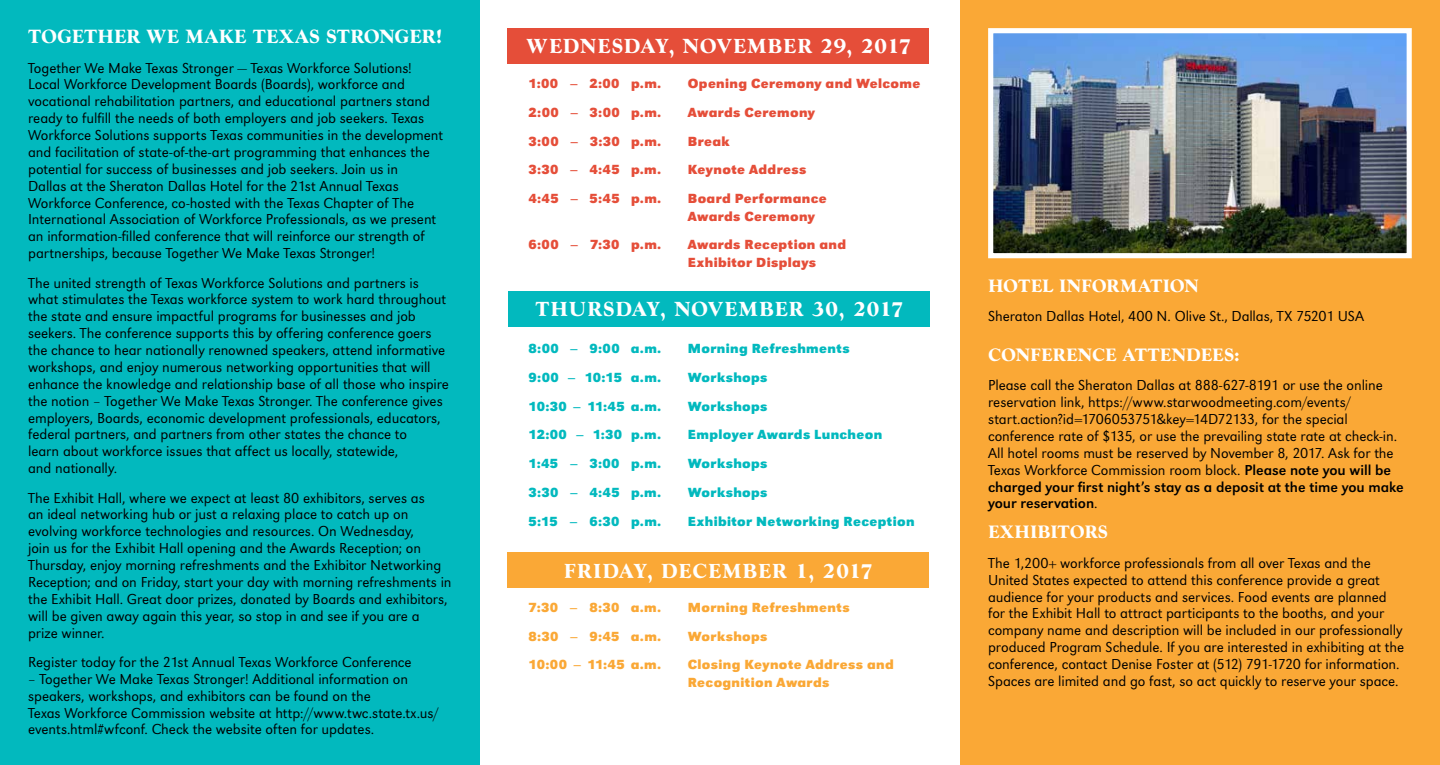
<style>
.page{position:relative;width:1440px;height:765px;background:#fff}
.page>*{position:absolute;margin:0;border:0;box-sizing:border-box;transform-origin:0 0}
.t1{font:700 21.25px "Goudy T";letter-spacing:.025em;color:#fff}
.t2{font:700 20px "Goudy T";color:#fff}
.t3{font:700 18.75px "Goudy T";color:#fff}
.t4{font:15px/16.9px "URW Grotesk T Ligh";letter-spacing:-.005em;color:#000}
.t5{font:700 13.75px/28.8px "URW Grotesk T";letter-spacing:.025em;color:#e54e39}
.t6{font:700 13.75px/28.8px "URW Grotesk T";letter-spacing:.025em;color:#02b9be}
.t7{font:700 13.75px/17.5px "URW Grotesk T";letter-spacing:.025em;color:#faa836}
.s1{font-family:"URW Grotesk T"}
</style>
<div class="page">
<div style="left:0;top:0;width:480px;height:765px;background:#02b9be"></div>
<div style="left:508px;top:28px;width:421px;height:35px;background:#e54e39"></div>
<div style="left:508px;top:291px;width:422px;height:35px;background:#02b9be"></div>
<div style="left:508px;top:552px;width:421px;height:35px;background:#faa836"></div>
<div style="left:960px;top:0;width:480px;height:765px;background:#faa836"></div>
<img style="left:988px;top:28px;width:424px;height:231px">
<p class="t2" style="left:28px;top:25px;width:416px">TOGETHER WE MAKE TEXAS STRONGER!</p>
<p class="t4" style="left:28px;top:59px;width:417px">Together We Make Texas Stronger — Texas Workforce Solutions!<br>Local Workforce Development Boards (Boards), workforce and vocational rehabilitation partners, and educational partners stand ready to fulfill the needs of both employers and job seekers. Texas Workforce Solutions supports Texas communities in the development and facilitation of state-of-the-art programming that enhances the potential for success of businesses and job seekers. Join us in<br>Dallas at the Sheraton Dallas Hotel for the 21st Annual Texas Workforce Conference, co-hosted with the Texas Chapter of The International Association of Workforce Professionals, as we present an information-filled conference that will reinforce our strength of partnerships, because Together We Make Texas Stronger!</p>
<p class="t4" style="left:28px;top:274px;width:422px">The united strength of Texas Workforce Solutions and partners is what stimulates the Texas workforce system to work hard throughout the state and ensure impactful programs for businesses and job seekers. The conference supports this by offering conference goers the chance to hear nationally renowned speakers, attend informative workshops, and enjoy numerous networking opportunities that will enhance the knowledge and relationship base of all those who inspire the notion – Together We Make Texas Stronger. The conference gives employers, Boards, economic development professionals, educators, federal partners, and partners from other states the chance to<br>learn about workforce issues that affect us locally, statewide,<br>and nationally.</p>
<p class="t4" style="left:28px;top:489px;width:425px">The Exhibit Hall, where we expect at least 80 exhibitors, serves as<br>an ideal networking hub or just a relaxing place to catch up on evolving workforce technologies and resources. On Wednesday,<br>join us for the Exhibit Hall opening and the Awards Reception; on Thursday, enjoy morning refreshments and the Exhibitor Networking Reception; and on Friday, start your day with morning refreshments in the Exhibit Hall. Great door prizes, donated by Boards and exhibitors, will be given away again this year, so stop in and see if you are a prize winner.</p>
<p class="t4" style="left:28px;top:653px;width:385px">Register today for the 21st Annual Texas Workforce Conference</p>
<p class="t4" style="left:28px;top:670px;width:413px">– Together We Make Texas Stronger! Additional information on speakers, workshops, and exhibitors can be found on the<br>Texas Workforce Commission website at http://www.twc.state.tx.us/ events.html#wfconf. Check the website often for updates.</p>
<p class="t1" style="left:527px;top:33px;width:386px">WEDNESDAY, NOVEMBER 29, 2017</p>
<p class="t5" style="left:529px;top:69px;width:134px">1:00 – 2:00 p.m.</p>
<p class="t5" style="left:529px;top:98px;width:134px">2:00 – 3:00 p.m.</p>
<p class="t5" style="left:529px;top:127px;width:134px">3:00 – 3:30 p.m.</p>
<p class="t5" style="left:529px;top:155px;width:134px">3:30 – 4:45 p.m.</p>
<p class="t5" style="left:529px;top:184px;width:134px">4:45 – 5:45 p.m.</p>
<p class="t5" style="left:529px;top:230px;width:134px">6:00 – 7:30 p.m.</p>
<p class="t5" style="left:688px;top:69px;width:234px">Opening Ceremony and Welcome<br>Awards Ceremony<br>Break<br>Keynote Address<br>Board Performance</p>
<p class="t5" style="left:688px;top:202px;width:160px">Awards Ceremony<br>Awards Reception and</p>
<p class="t5" style="left:688px;top:248px;width:130px">Exhibitor Displays</p>
<p class="t1" style="left:535px;top:296px;width:370px">THURSDAY, NOVEMBER 30, 2017</p>
<p class="t6" style="left:529px;top:334px;width:134px">8:00 – 9:00 a.m.</p>
<p class="t6" style="left:529px;top:363px;width:134px">9:00 – 10:15 a.m.</p>
<p class="t6" style="left:529px;top:392px;width:134px">10:30 – 11:45 a.m.</p>
<p class="t6" style="left:529px;top:420px;width:134px">12:00 – 1:30 p.m.</p>
<p class="t6" style="left:529px;top:449px;width:134px">1:45 – 3:00 p.m.</p>
<p class="t6" style="left:529px;top:478px;width:134px">3:30 – 4:45 p.m.</p>
<p class="t6" style="left:529px;top:507px;width:134px">5:15 – 6:30 p.m.</p>
<p class="t6" style="left:688px;top:334px;width:228px">Morning Refreshments<br>Workshops<br>Workshops<br>Employer Awards Luncheon<br>Workshops<br>Workshops<br>Exhibitor Networking Reception</p>
<p class="t1" style="left:564px;top:558px;width:311px">FRIDAY, DECEMBER 1, 2017</p>
<p class="t7" style="left:529px;top:598px;width:134px">7:30 – 8:30 a.m.</p>
<p class="t7" style="left:688px;top:598px;width:163px">Morning Refreshments</p>
<p class="t7" style="left:529px;top:627px;width:134px">8:30 – 9:45 a.m.</p>
<p class="t7" style="left:688px;top:627px;width:81px">Workshops</p>
<p class="t7" style="left:529px;top:656px;width:134px">10:00 – 11:45 a.m.</p>
<p class="t7" style="left:688px;top:656px;width:207px">Closing Keynote Address and<br>Recognition Awards</p>
<p class="t3" style="left:988px;top:274px;width:212px">HOTEL INFORMATION</p>
<p class="t4" style="left:988px;top:307px;width:377px">Sheraton Dallas Hotel, 400 N. Olive St., Dallas, TX 75201 USA</p>
<p class="t3" style="left:988px;top:343px;width:253px">CONFERENCE ATTENDEES:</p>
<p class="t4" style="left:988px;top:377px;width:417px">Please call the Sheraton Dallas at 888-627-8191 or use the online reservation link, https://www.starwoodmeeting.com/events/ start.action?id=1706053751&amp;key=14D72133, for the special conference rate of $135, or use the prevailing state rate at check-in.<br>All hotel rooms must be reserved by November 8, 2017. Ask for the Texas Workforce Commission room block. <span class="s1">Please note you will be charged your first night’s stay as a deposit at the time you make your reservation</span>.</p>
<p class="t3" style="left:988px;top:521px;width:122px">EXHIBITORS</p>
<p class="t4" style="left:988px;top:554px;width:418px">The 1,200+ workforce professionals from all over Texas and the United States expected to attend this conference provide a great audience for your products and services. Food events are planned for the Exhibit Hall to attract participants to the booths, and your company name and description will be included in our professionally produced Program Schedule. If you are interested in exhibiting at the conference, contact Denise Foster at (512) 791-1720 for information.<br>Spaces are limited and go fast, so act quickly to reserve your space.</p>
</div>
